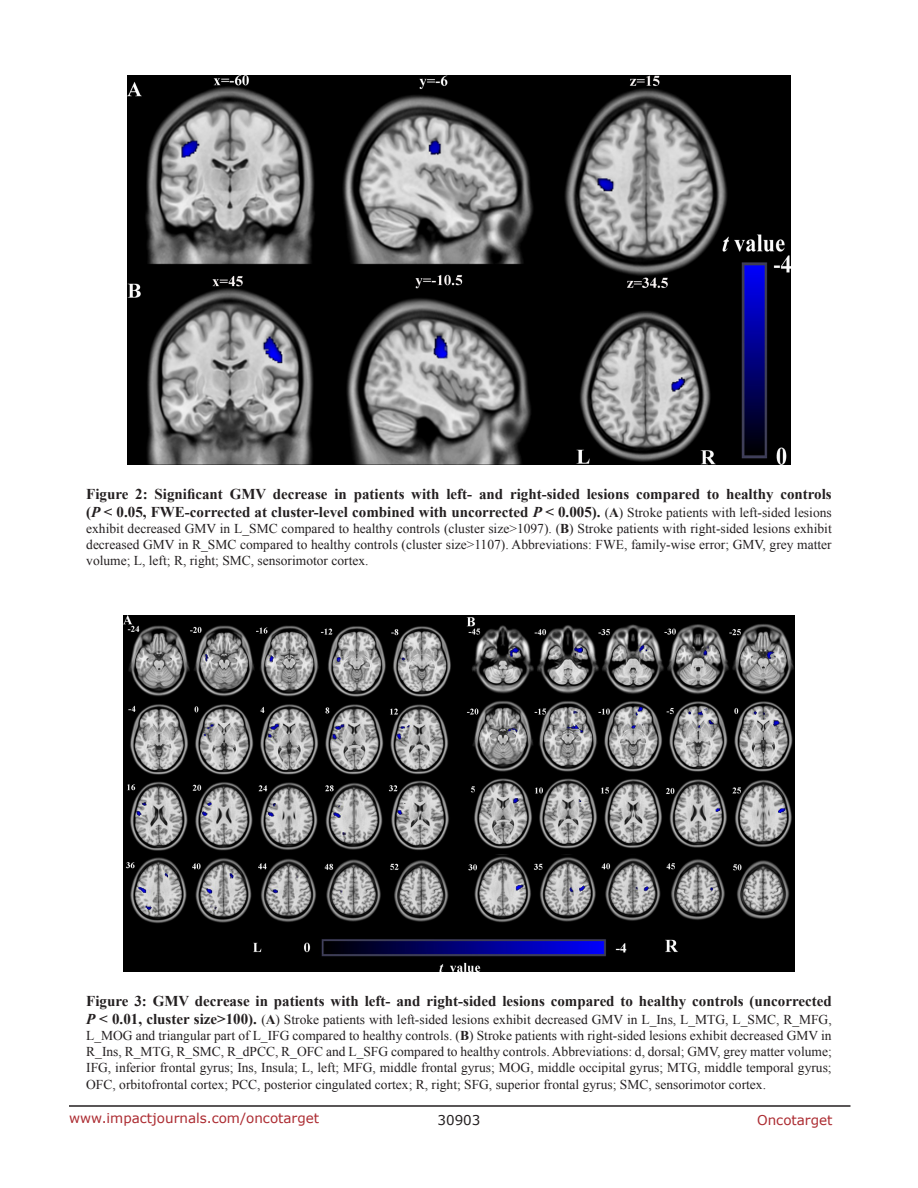
<style>
.page{position:relative;width:918px;height:1188px;background:#fff}
.page>*{position:absolute;margin:0;border:0;box-sizing:border-box;transform-origin:0 0}
.FigureText{font:700 15px/18px "Times New Roman";color:#231f20}
.FigureText-2{font:13.5px/16.2px "Times New Roman";color:#231f20;text-align:justify}
.t1{font:13.5px "Verdana";color:#ac2b31}
.t2{font:13.5px "Verdana";color:#231f20}
.s1{font-style:italic}
.s2{font-weight:400;font-size:13.5px}
.s3{font-size:13.5px}
.s4{font-weight:700}
.s5{font-weight:700;font-style:italic;font-size:15px}
.s6{font-weight:700;font-size:15px}
</style>
<div class="page">
<hr style="left:69px;top:1105px;width:781px;height:2px;background:#231f20">
<img style="left:124px;top:615px;width:670px;height:357px">
<img style="left:127px;top:75px;width:664px;height:390px">
<p class="FigureText" style="left:86px;top:484px;width:747px">Figure 2: Significant GMV decrease in patients with left- and right-sided lesions compared to healthy controls (<span class="s1">P</span> &lt; 0.05, FWE-corrected at cluster-level combined with uncorrected <span class="s1">P</span> &lt; 0.005). <span class="s2">(</span><span class="s3">A</span><span class="s2">) Stroke patients with left-sided lesions</span></p>
<p class="FigureText-2" style="left:86px;top:520px;width:747px">exhibit decreased GMV in L_SMC compared to healthy controls (cluster size&gt;1097). (<span class="s4">B</span>) Stroke patients with right-sided lesions exhibit decreased GMV in R_SMC compared to healthy controls (cluster size&gt;1107). Abbreviations: FWE, family-wise error; GMV, grey matter volume; L, left; R, right; SMC, sensorimotor cortex.</p>
<p class="FigureText" style="left:86px;top:991px;width:747px">Figure 3: GMV decrease in patients with left- and right-sided lesions compared to healthy controls (uncorrected</p>
<p class="FigureText-2" style="left:86px;top:1011px;width:747px"><span class="s5">P</span> <span class="s6">&lt; 0.01, cluster size&gt;100).</span> (<span class="s4">A</span>) Stroke patients with left-sided lesions exhibit decreased GMV in L_Ins, L_MTG, L_SMC, R_MFG, L_MOG and triangular part of L_IFG compared to healthy controls. (<span class="s4">B</span>) Stroke patients with right-sided lesions exhibit decreased GMV in R_Ins, R_MTG, R_SMC, R_dPCC, R_OFC and L_SFG compared to healthy controls. Abbreviations: d, dorsal; GMV, grey matter volume; IFG, inferior frontal gyrus; Ins, Insula; L, left; MFG, middle frontal gyrus; MOG, middle occipital gyrus; MTG, middle temporal gyrus; OFC, orbitofrontal cortex; PCC, posterior cingulated cortex; R, right; SFG, superior frontal gyrus; SMC, sensorimotor cortex.</p>
<p class="t1" style="left:69px;top:1109px;width:252px">www.impactjournals.com/oncotarget</p>
<p class="t2" style="left:438px;top:1111px;width:44px">30903</p>
<p class="t1" style="left:757px;top:1111px;width:77px">Oncotarget</p>
</div>
